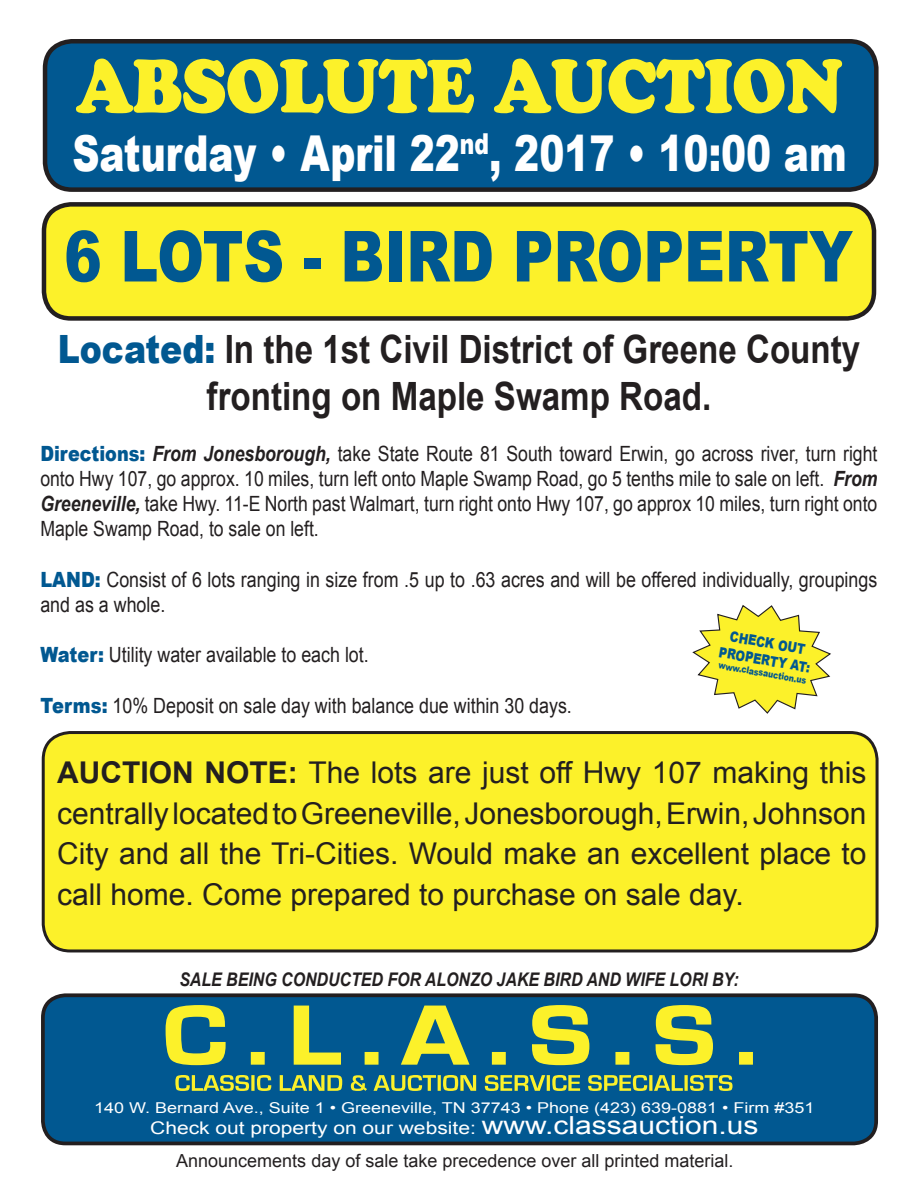
<style>
.page{position:relative;width:918px;height:1188px;background:#fff}
.page>*{position:absolute;margin:0;border:0;box-sizing:border-box;transform-origin:0 0}
.t1{font:75px "Cooper Black Std";letter-spacing:-.01em;color:#fcf12a;scale:.88 1}
.t2{font:900 70.5px "Arial";color:#015891;scale:.8 1}
.t3{font:900 49.5px "Arial";color:#fff;scale:.76 1}
.t4{font:700 39px/46.8px "Arial";color:#231f20;text-align:center;scale:.85 1}
.t5{font:30px/40.5px "Arial";color:#231f20;text-align:justify}
.t6{font:21px/25.2px "Arial";color:#231f20;text-align:justify;scale:.84 1}
.t7{font:21px/25.2px "Arial";color:#231f20;scale:.85 1}
.t8{font:italic 700 18.75px "Arial";color:#231f20;scale:.85 1}
.t9{font:18px "Arial";color:#231f20}
.t10{font:17.4px "Arial";color:#fff;scale:1.2 1}
.t11{font:15px "Arial";color:#fff;scale:1.2 1}
.t12{font:900 14.25px "Arial";color:#015891;scale:.8 1}
.t13{font:900 9.6px "Arial";color:#015891;scale:.8 1}
.s1{font-weight:900;color:#015891}
.s2{font-weight:700;font-style:italic}
.s3{font-weight:700}
.s4{font-size:24.9px}
</style>
<div class="page">
<div style="left:45px;top:41px;width:831px;height:149px;background:#015891;border-radius:27px"></div>
<div style="left:43px;top:39px;width:836px;height:153px;border:4px solid #231f20;border-radius:27px"></div>
<div style="left:44px;top:204px;width:830px;height:114px;background:#fcf12a;border-radius:27px"></div>
<div style="left:42px;top:202px;width:834px;height:119px;border:4px solid #231f20;border-radius:27px"></div>
<div style="left:43px;top:995px;width:833px;height:148px;background:#015891;border-radius:22px"></div>
<div style="left:41px;top:993px;width:837px;height:152px;border:4px solid #231f20;border-radius:22px"></div>
<svg style="left:165px;top:1005px;width:588px;height:61px"></svg>
<svg style="left:175px;top:1075px;width:558px;height:16px"></svg>
<div style="left:43px;top:733px;width:834px;height:218px;background:#fcf12a;border-radius:27px"></div>
<div style="left:42px;top:731px;width:837px;height:221px;border:3px solid #231f20;border-radius:27px"></div>
<svg style="left:692px;top:605px;width:139px;height:109px"></svg>
<p class="t1" style="left:76px;top:41px;width:873px">ABSOLUTE AUCTION</p>
<p class="t3" style="left:72px;top:117px;width:1020px">Saturday • April 22<sup>nd</sup>, 2017 • 10:00 am</p>
<p class="t2" style="left:64px;top:205px;width:987px">6 LOTS - BIRD PROPERTY</p>
<p class="t4" style="left:58px;top:328px;width:946px"><span class="s1">Located:</span> In the 1st Civil District of Greene County fronting on Maple Swamp Road.</p>
<p class="t6" style="left:40px;top:441px;width:998px"><span class="s1">Directions:</span> <span class="s2">From Jonesborough,</span> take State Route 81 South toward Erwin, go across river, turn right onto Hwy 107, go approx. 10 miles, turn left onto Maple Swamp Road, go 5 tenths mile to sale on left. <span class="s2">From Greeneville,</span> take Hwy. 11-E North past Walmart, turn right onto Hwy 107, go approx 10 miles, turn right onto Maple Swamp Road, to sale on left.</p>
<p class="t7" style="left:40px;top:567px;width:986px"><span class="s1">LAND:</span> Consist of 6 lots ranging in size from .5 up to .63 acres and will be offered individually, groupings and as a whole.</p>
<p class="t7" style="left:40px;top:642px;width:388px"><span class="s1">Water:</span> Utility water available to each lot.</p>
<p class="t7" style="left:40px;top:693px;width:627px"><span class="s1">Terms:</span> 10% Deposit on sale day with balance due within 30 days.</p>
<p class="t12" style="left:732px;top:626px;width:97px;rotate:10deg">CHECK OUT</p>
<p class="t12" style="left:721px;top:642px;width:117px;rotate:10deg">PROPERTY AT:</p>
<p class="t13" style="left:720px;top:658px;width:113px;rotate:10deg">www.classauction.us</p>
<p class="t5" style="left:57px;top:753px;width:811px"><span class="s3">AUCTION NOTE:</span> The lots are just off Hwy 107 making this centrally located to Greeneville, Jonesborough, Erwin, Johnson City and all the Tri-Cities. Would make an excellent place to call home. Come prepared to purchase on sale day.</p>
<p class="t8" style="left:179px;top:968px;width:659px">SALE BEING CONDUCTED FOR ALONZO JAKE BIRD AND WIFE LORI BY:</p>
<p class="t11" style="left:94px;top:1098px;width:602px">140 W. Bernard Ave., Suite 1 • Greeneville, TN 37743 • Phone (423) 639-0881 • Firm #351</p>
<p class="t10" style="left:150px;top:1117px;width:508px">Check out property on our website: <span class="s4">www.classauction.us</span></p>
<p class="t9" style="left:176px;top:1149px;width:559px">Announcements day of sale take precedence over all printed material.</p>
</div>
